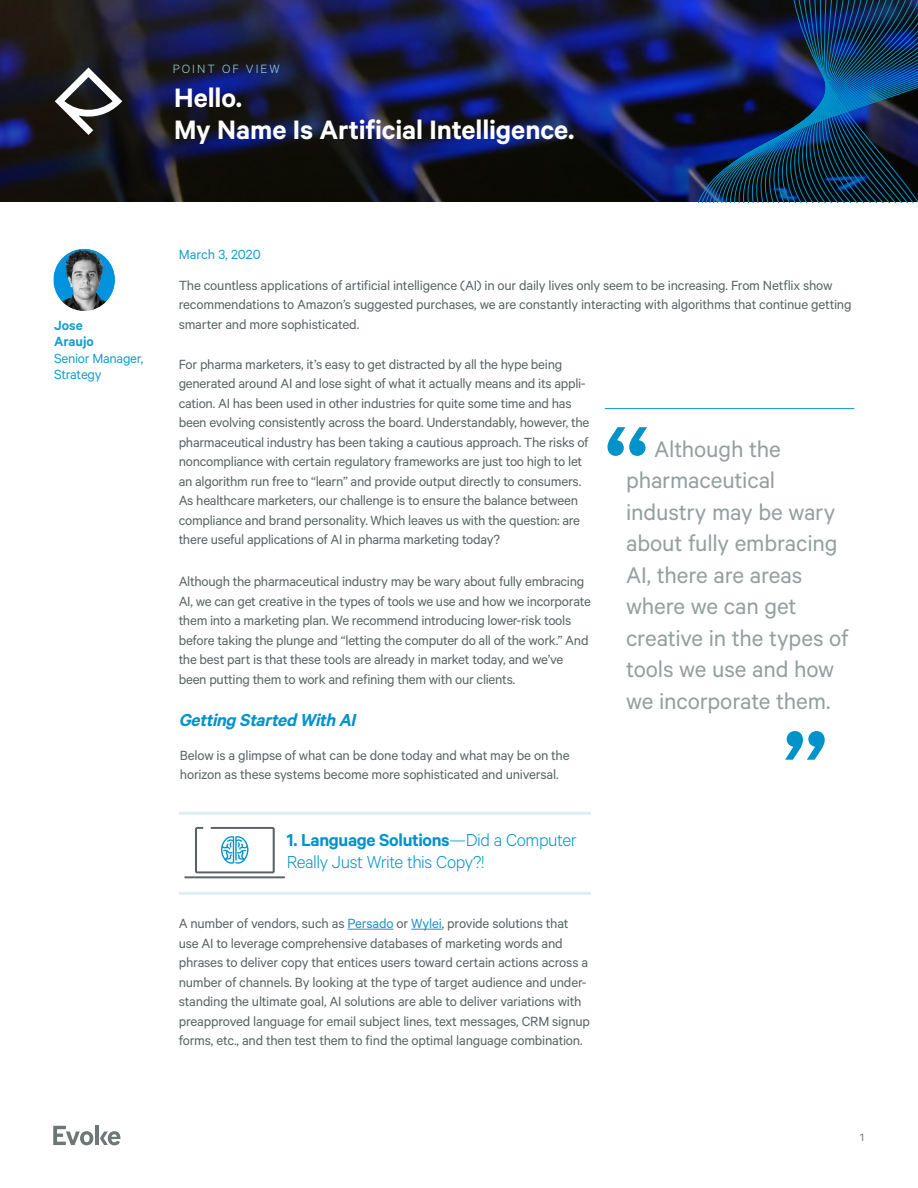
<style>
.page{position:relative;width:918px;height:1188px;background:#fff}
.page>*{position:absolute;margin:0;border:0;box-sizing:border-box;transform-origin:0 0}
.Quotation_mark_-_Blu{font:500 120px "Calibre";color:#0093c9}
.Title_-_Page_1{font:600 30px "Calibre";letter-spacing:-.005em;color:#fff}
.Pull-Quote_Style{font:25.5px/31.5px "Calibre";letter-spacing:-.01em;color:#959f9f}
.Body_Text{font:300 19.5px/22.5px "Calibre";letter-spacing:-.025em;color:#0093c9}
.Body_Text-2{font:italic 600 19.5px "Calibre";color:#0093c9}
.Body_Text-3{font:15px/19.5px "Calibre";letter-spacing:-.015em;color:#5a6464}
.Abstract_Intro{font:15px/19.5px "Calibre";letter-spacing:-.02em;color:#5a6464}
.t1{font:15px/16.5px "Calibre";letter-spacing:-.02em;color:#1a9ece}
.t2{font:15px "Calibre";color:#1a9ece}
.Author{font:600 15px "Calibre";color:#1a9ece}
.t3{font:300 13.5px "Calibre";letter-spacing:.15em;color:#a2d9e7}
.t4{font:12px "Calibre";color:#6d7777}
.s1{font-weight:600}
.s2{color:#00b189}
.s3{color:#2293ca}
</style>
<div class="page">
<svg style="left:53px;top:1126px;width:40px;height:19px"></svg>
<hr style="left:96px;top:1126px;width:3px;height:19px;background:#6d7777">
<svg style="left:100px;top:1131px;width:20px;height:14px"></svg>
<hr style="left:347px;top:929px;width:46px;height:1px;background:#2293ca">
<hr style="left:411px;top:929px;width:31px;height:1px;background:#2293ca">
<img style="left:0;top:0;width:694px;height:202px">
<img style="left:53px;top:248px;width:62px;height:62px">
<hr style="left:605px;top:408px;width:249px;height:1px;background:#0093c9">
<hr style="left:184px;top:876px;width:101px;height:2px;background:#596363">
<svg style="left:195px;top:827px;width:80px;height:46px"></svg>
<hr style="left:179px;top:892px;width:412px;height:3px;background:#daf0f5">
<hr style="left:179px;top:812px;width:412px;height:3px;background:#daf0f5">
<svg style="left:55px;top:67px;width:67px;height:68px"></svg>
<img style="left:694px;top:0;width:224px;height:202px">
<p class="t3" style="left:173px;top:61px;width:109px">POINT OF VIEW</p>
<p class="Title_-_Page_1" style="left:174px;top:80px;width:70px">Hello.</p>
<p class="Title_-_Page_1" style="left:174px;top:112px;width:402px">My Name Is Artificial Intelligence.</p>
<p class="t2" style="left:179px;top:246px;width:84px">March 3, 2020</p>
<p class="Abstract_Intro" style="left:179px;top:275px;width:674px">The countless applications of artificial intelligence (AI) in our daily lives only seem to be increasing. From Netflix show recommendations to Amazon’s suggested purchases, we are constantly interacting with algorithms that continue getting</p>
<p class="Author" style="left:54px;top:316px;width:30px">Jose</p>
<p class="Abstract_Intro" style="left:179px;top:314px;width:182px">smarter and more sophisticated.</p>
<p class="Author" style="left:54px;top:333px;width:41px">Araujo</p>
<p class="t1" style="left:54px;top:349px;width:91px">Senior Manager,<br>Strategy</p>
<p class="Abstract_Intro" style="left:179px;top:354px;width:412px">For pharma marketers, it’s easy to get distracted by all the hype being generated around AI and lose sight of what it actually means and its appli&shy;cation. AI has been used in other industries for quite some time and has been evolving consistently across the board. Understandably, however, the pharmaceutical industry has been taking a cautious approach. The risks of noncompliance with certain regulatory frameworks are just too high to let an algorithm run free to “learn” and provide output directly to consumers.<br>As healthcare marketers, our challenge is to ensure the balance between compliance and brand personality. Which leaves us with the question: are there useful applications of AI in pharma marketing today?</p>
<p class="Body_Text-3" style="left:179px;top:571px;width:414px">Although the pharmaceutical industry may be wary about fully embracing AI, we can get creative in the types of tools we use and how we incorporate them into a marketing plan. We recommend introducing lower-risk tools before taking the plunge and “letting the computer do all of the work.” And the best part is that these tools are already in market today, and we’ve been putting them to work and refining them with our clients.</p>
<p class="Body_Text-2" style="left:179px;top:709px;width:183px">Getting Started With AI</p>
<p class="Body_Text-3" style="left:180px;top:745px;width:391px">Below is a glimpse of what can be done today and what may be on the horizon as these systems become more sophisticated and universal.</p>
<p class="Quotation_mark_-_Blu" style="left:604px;top:394px;width:46px">“</p>
<p class="Pull-Quote_Style" style="left:626px;top:432px;width:224px;text-indent:28px">Although the pharmaceutical industry may be wary about fully embracing<br>AI, there are areas where we can get creative in the types of tools we use and how we incorporate them.</p>
<p class="Quotation_mark_-_Blu" style="left:783px;top:699px;width:46px">”</p>
<p class="Body_Text" style="left:287px;top:827px;width:292px"><span class="s1">1. Language Solutions</span>—Did a Computer<br>Really Just Write this Copy?<span class="s2">!</span></p>
<p class="Body_Text-3" style="left:179px;top:913px;width:413px">A number of vendors, such as <span class="s3">Persado</span> or <span class="s3">Wylei</span>, provide solutions that use AI to leverage comprehensive databases of marketing words and phrases to deliver copy that entices users toward certain actions across a number of channels. By looking at the type of target audience and under&shy;standing the ultimate goal, AI solutions are able to deliver variations with preapproved language for email subject lines, text messages, CRM signup forms, etc., and then test them to find the optimal language combination.</p>
<p class="t4" style="left:860px;top:1130px;width:5px">1</p>
</div>
